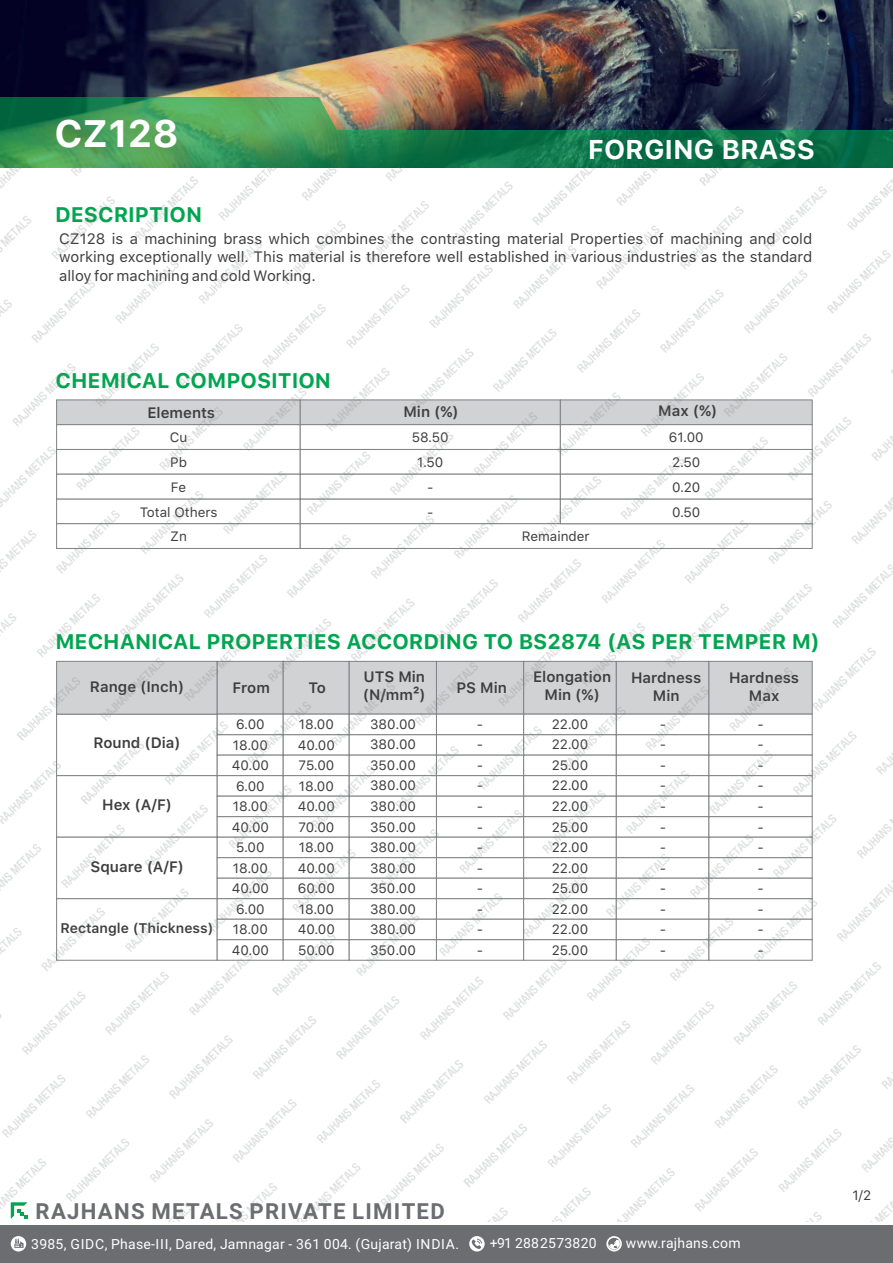
<style>
.page{position:relative;width:893px;height:1263px;background:#fff}
.page>*{position:absolute;margin:0;border:0;box-sizing:border-box;transform-origin:0 0}
.t1{font:700 38.1px "SF Pro Text";color:#fff}
.t2{font:700 27px "SF Pro Text";color:#fff}
.t3{font:700 22.2px "Roboto";letter-spacing:.055em;color:#6c6d70}
.t4{font:700 21px "SF Pro Text";color:#00a54f}
.t5{font:15px/18.6px "SF Pro Text";color:#3e3e3f;text-align:justify}
.t6{font:600 15px/17.9px "SF Pro Text";color:#3e3e3f;text-align:center}
.t7{font:13.95px "Roboto";letter-spacing:.02em;color:#fff}
.t8{font:600 13.95px "SF Pro Text";color:#3e3e3f}
.t9{font:13.5px/20.5px "SF Pro Text";color:#3e3e3f;text-align:justify}
</style>
<div class="page">
<img style="left:0;top:0;width:893px;height:97px">
<img style="left:0;top:97px;width:893px;height:71px">
<div style="left:0;top:1225px;width:893px;height:38px;background:#6c6d70"></div>
<svg style="left:606px;top:1236px;width:16px;height:15px"></svg>
<svg style="left:608px;top:1238px;width:12px;height:12px"></svg>
<svg style="left:469px;top:1236px;width:16px;height:15px"></svg>
<svg style="left:472px;top:1238px;width:10px;height:11px"></svg>
<div style="left:11px;top:1236px;width:15px;height:15px;background:#fff;border-radius:50%"></div>
<svg style="left:14px;top:1239px;width:10px;height:9px"></svg>
<img style="left:0;top:168px;width:893px;height:1053px">
<h1 class="t1" style="left:54px;top:111px;width:126px">CZ128</h1>
<h3 class="t4" style="left:55px;top:202px;width:149px">DESCRIPTION</h3>
<h2 class="t2" style="left:588px;top:133px;width:229px">FORGING BRASS</h2>
<p class="t5" style="left:59px;top:229px;width:755px">CZ128 is a machining brass which combines the contrasting material Properties of machining and cold working exceptionally well. This material is therefore well established in various industries as the standard alloy for machining and cold Working.</p>
<h3 class="t4" style="left:56px;top:368px;width:277px">CHEMICAL COMPOSITION</h3>
<p class="t6" style="left:147px;top:403px;width:69px">Elements</p>
<p class="t6" style="left:403px;top:402px;width:57px">Min (%)</p>
<p class="t6" style="left:658px;top:402px;width:61px">Max (%)</p>
<p class="t9" style="left:140px;top:425px;width:79px;line-height:24.8px;text-align:center">Cu<br>Pb<br>Fe<br>Total Others<br>Zn</p>
<p class="t9" style="left:412px;top:425px;width:38px;line-height:24.8px;text-align:center">58.50<br>1.50<br>-<br>-</p>
<p class="t9" style="left:669px;top:425px;width:37px;line-height:24.8px;text-align:left">61.00<br>2.50<br>0.20<br>0.50</p>
<p class="t9" style="left:522px;top:526px;width:69px">Remainder</p>
<h3 class="t4" style="left:55px;top:629px;width:766px">MECHANICAL PROPERTIES ACCORDING TO BS2874 (AS PER TEMPER M)</h3>
<p class="t6" style="left:90px;top:677px;width:96px">Range (Inch)</p>
<p class="t6" style="left:94px;top:734px;width:89px">Round (Dia)</p>
<p class="t6" style="left:102px;top:796px;width:71px">Hex (A/F)</p>
<p class="t6" style="left:91px;top:857px;width:95px">Square (A/F)</p>
<p class="t8" style="left:61px;top:919px;width:154px">Rectangle (Thickness)</p>
<p class="t6" style="left:232px;top:679px;width:39px">From</p>
<p class="t6" style="left:308px;top:679px;width:19px">To</p>
<p class="t6" style="left:363px;top:668px;width:64px;text-align:left">UTS Min (N/mm²)</p>
<p class="t6" style="left:456px;top:679px;width:52px">PS Min</p>
<p class="t6" style="left:533px;top:668px;width:80px">Elongation<br>Min (%)</p>
<p class="t6" style="left:729px;top:669px;width:72px">Hardness<br>Max</p>
<p class="t6" style="left:631px;top:669px;width:72px">Hardness<br>Min</p>
<p class="t9" style="left:232px;top:714px;width:39px;text-align:center">6.00<br>18.00<br>40.00<br>6.00<br>18.00<br>40.00<br>5.00<br>18.00<br>40.00<br>6.00<br>18.00<br>40.00</p>
<p class="t9" style="left:370px;top:714px;width:48px">380.00<br>380.00<br>350.00<br>380.00<br>380.00<br>350.00<br>380.00<br>380.00<br>350.00<br>380.00<br>380.00<br>350.00</p>
<p class="t9" style="left:660px;top:714px;width:8px">- - - - - - - - - - - -</p>
<p class="t9" style="left:552px;top:714px;width:38px">22.00<br>22.00<br>25.00<br>22.00<br>22.00<br>25.00<br>22.00<br>22.00<br>25.00<br>22.00<br>22.00<br>25.00</p>
<p class="t9" style="left:757px;top:714px;width:8px">- - - - - - - - - - - -</p>
<p class="t9" style="left:298px;top:714px;width:39px">18.00<br>40.00<br>75.00<br>18.00<br>40.00<br>70.00<br>18.00<br>40.00<br>60.00<br>18.00<br>40.00<br>50.00</p>
<p class="t9" style="left:477px;top:714px;width:8px">- - - - - - - - - - - -</p>
<h3 class="t3" style="left:36px;top:1195px;width:411px">RAJHANS METALS PRIVATE LIMITED</h3>
<p class="t7" style="left:31px;top:1234px;width:429px">3985, GIDC, Phase-III, Dared, Jamnagar - 361 004. (Gujarat) INDIA.</p>
<p class="t7" style="left:490px;top:1234px;width:108px">+91 288 2573820</p>
<p class="t7" style="left:626px;top:1234px;width:116px">www.rajhans.com</p>
<p class="t9" style="left:852px;top:1185px;width:20px">1/2</p>
</div>
